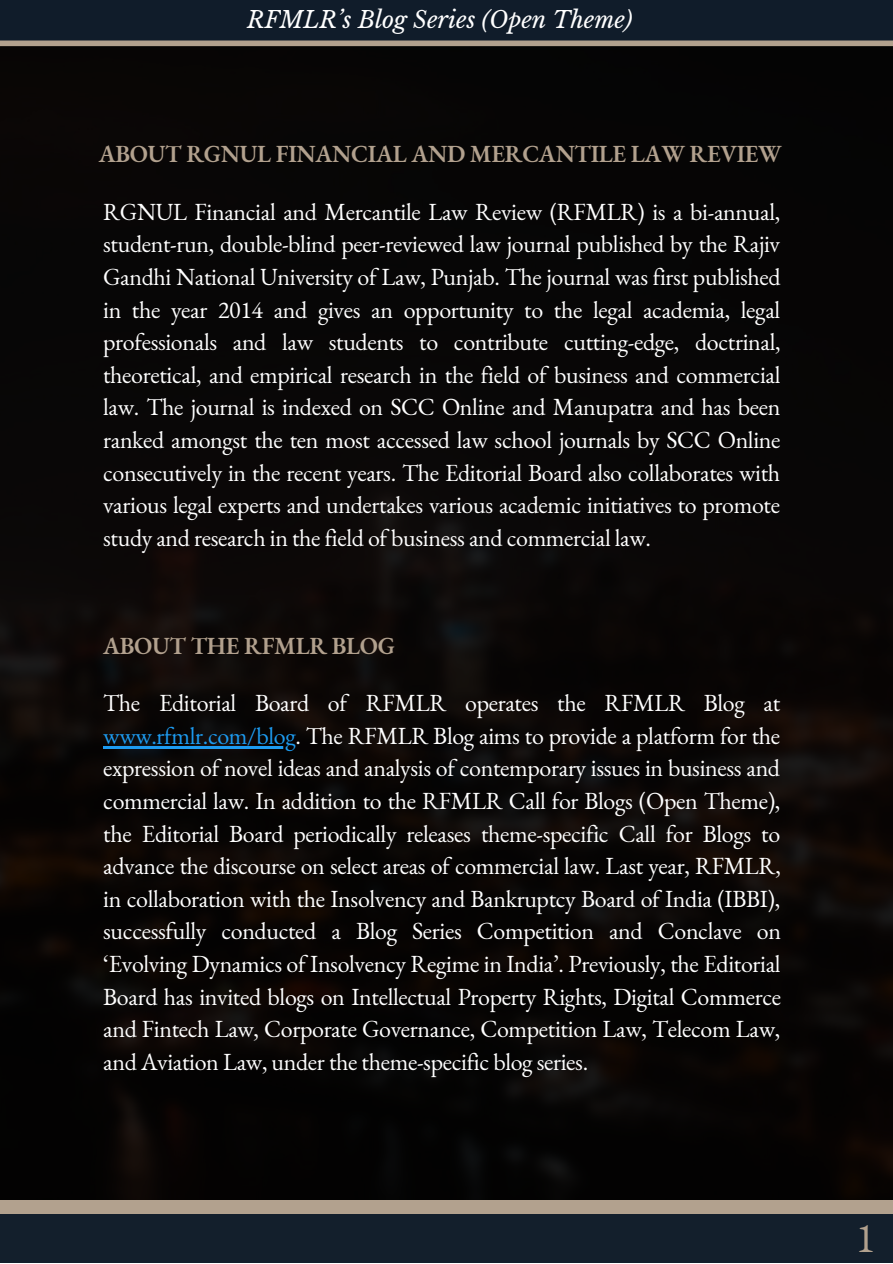
<style>
.page{position:relative;width:893px;height:1264px;background:#fff}
.page>*{position:absolute;margin:0;border:0;box-sizing:border-box;transform-origin:0 0}
.t1{font:41.7px "EB Garamond";color:#b2a18e}
.t2{font:24px/32.5px "EB Garamond";letter-spacing:-.015em;color:#fff;text-align:justify}
.t3{font:600 24px "EB Garamond";letter-spacing:-.015em;color:#b2a18e}
.t4{font:italic 23.1px "Libre Baskerville";color:#fff}
.s1{color:#1d9bf0}
</style>
<div class="page">
<img style="left:0;top:46px;width:892px;height:1154px">
<div style="left:0;top:0;width:892px;height:40px;background:#101c2a"></div>
<div style="left:0;top:1213px;width:892px;height:49px;background:#131f2c"></div>
<div style="left:0;top:1200px;width:892px;height:13px;background:#b2a18e"></div>
<hr style="left:103px;top:746px;width:192px;height:2px;background:#1d9bf0">
<div style="left:0;top:40px;width:892px;height:6px;background:#b2a18e"></div>
<p class="t4" style="left:247px;top:6px;width:387px">RFMLR’s Blog Series (Open Theme)</p>
<p class="t3" style="left:99px;top:137px;width:684px">ABOUT RGNUL FINANCIAL AND MERCANTILE LAW REVIEW</p>
<p class="t2" style="left:103px;top:195px;width:679px">RGNUL Financial and Mercantile Law Review (RFMLR) is a bi-annual, student-run, double-blind peer-reviewed law journal published by the Rajiv Gandhi National University of Law, Punjab. The journal was first published in the year 2014 and gives an opportunity to the legal academia, legal professionals and law students to contribute cutting-edge, doctrinal, theoretical, and empirical research in the field of business and commercial law. The journal is indexed on SCC Online and Manupatra and has been ranked amongst the ten most accessed law school journals by SCC Online consecutively in the recent years. The Editorial Board also collaborates with various legal experts and undertakes various academic initiatives to promote study and research in the field of business and commercial law.</p>
<p class="t3" style="left:103px;top:629px;width:293px">ABOUT THE RFMLR BLOG</p>
<p class="t2" style="left:103px;top:686px;width:679px">The Editorial Board of RFMLR operates the RFMLR Blog at <span class="s1">www.rfmlr.com/blog</span>. The RFMLR Blog aims to provide a platform for the expression of novel ideas and analysis of contemporary issues in business and commercial law. In addition to the RFMLR Call for Blogs (Open Theme), the Editorial Board periodically releases theme-specific Call for Blogs to advance the discourse on select areas of commercial law. Last year, RFMLR, in collaboration with the Insolvency and Bankruptcy Board of India (IBBI), successfully conducted a Blog Series Competition and Conclave on ‘Evolving Dynamics of Insolvency Regime in India’. Previously, the Editorial Board has invited blogs on Intellectual Property Rights, Digital Commerce and Fintech Law, Corporate Governance, Competition Law, Telecom Law, and Aviation Law, under the theme-specific blog series.</p>
<h1 class="t1" style="left:855px;top:1209px;width:21px">1</h1>
</div>
